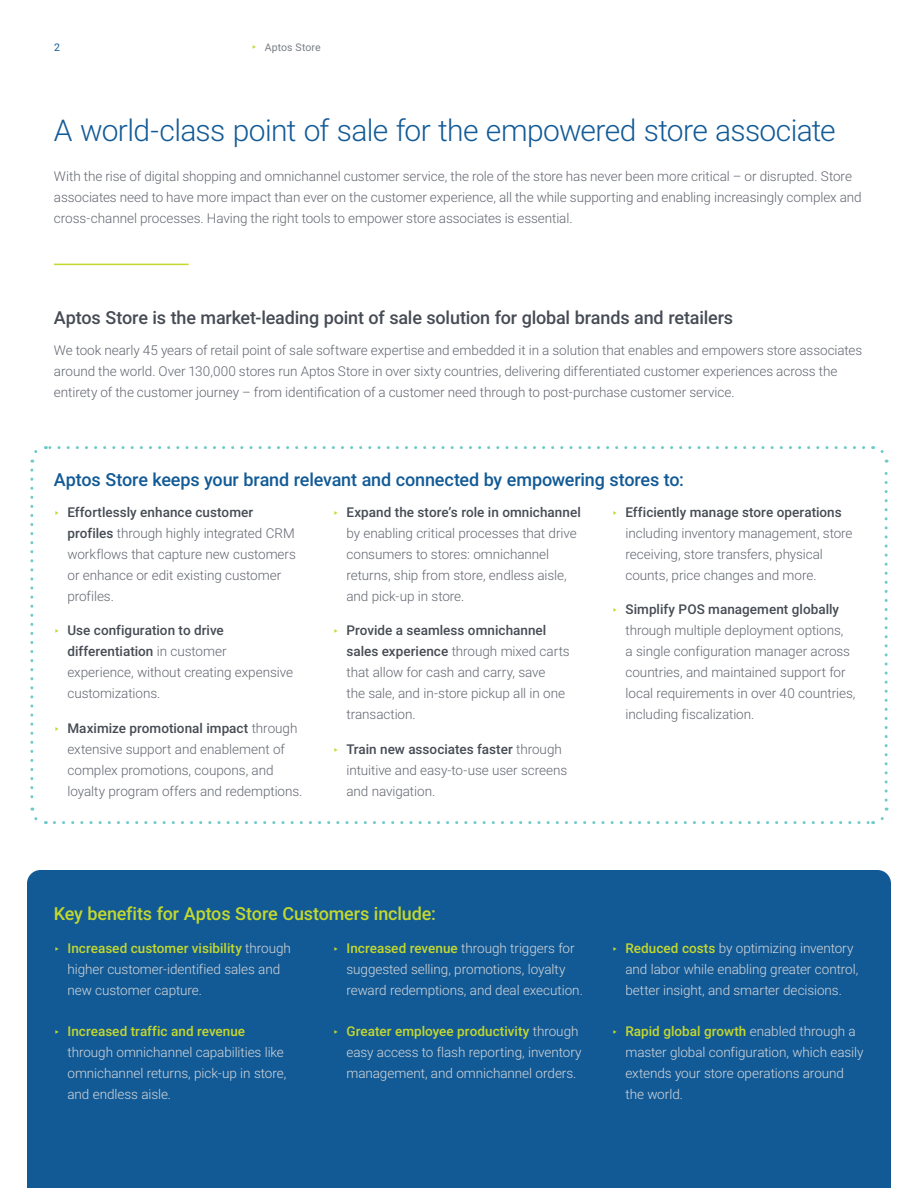
<style>
.page{position:relative;width:918px;height:1188px;background:#fff}
.page>*{position:absolute;margin:0;border:0;box-sizing:border-box;transform-origin:0 0}
.Heading{font:300 30px "Roboto";letter-spacing:-.02em;color:#125a96}
.Body{font:500 18px "Roboto";letter-spacing:-.01em;color:#464b54}
.Body-2{font:500 18px "Roboto";letter-spacing:-.01em;color:#125a96}
.Body-3{font:500 18px "Roboto";letter-spacing:-.01em;color:#c4d82d}
.Bold_Sub-Titles{font:300 13.5px/21px "Roboto";letter-spacing:-.005em;color:#62666f}
.t1{font:300 13.5px/21px "Roboto";letter-spacing:-.005em;color:#d5d7d9}
.t2{font:10.5px "Roboto";letter-spacing:.01em;color:#797d85}
.t3{font:10.5px "Roboto";color:#125a96}
.s1{color:#c4d82d}
.s2{font-weight:500;color:#464b54}
.s3{font-weight:500;color:#c4d82d}
</style>
<div class="page">
<div style="left:27px;top:870px;width:864px;height:318px;background:#125a96"></div>
<hr style="left:54px;top:264px;width:135px;height:1px;background:#c4d82d">
<svg style="left:30px;top:470px;width:16px;height:354px"></svg>
<svg style="left:54px;top:808px;width:835px;height:16px"></svg>
<svg style="left:873px;top:446px;width:15px;height:354px"></svg>
<svg style="left:30px;top:446px;width:834px;height:17px"></svg>
<p class="t3" style="left:54px;top:39px;width:7px">2</p>
<p class="t2" style="left:251px;top:39px;width:71px"><span class="s1">▸</span> Aptos Store</p>
<p class="Heading" style="left:54px;top:109px;width:783px">A world-class point of sale for the empowered store associate</p>
<p class="Bold_Sub-Titles" style="left:54px;top:165px;width:809px">With the rise of digital shopping and omnichannel customer service, the role of the store has never been more critical – or disrupted. Store associates need to have more impact than ever on the customer experience, all the while supporting and enabling increasingly complex and cross-channel processes. Having the right tools to empower store associates is essential.</p>
<p class="Body" style="left:54px;top:305px;width:681px">Aptos Store is the market-leading point of sale solution for global brands and retailers</p>
<p class="Bold_Sub-Titles" style="left:54px;top:339px;width:810px">We took nearly 45 years of retail point of sale software expertise and embedded it in a solution that enables and empowers store associates around the world. Over 130,000 stores run Aptos Store in over sixty countries, delivering differentiated customer experiences across the entirety of the customer journey – from identification of a customer need through to post-purchase customer service.</p>
<p class="Body-2" style="left:54px;top:467px;width:631px">Aptos Store keeps your brand relevant and connected by empowering stores to:</p>
<p class="Bold_Sub-Titles" style="left:67px;top:501px;width:230px;text-indent:-14px"><span class="s1">▸</span> <span class="s2">Effortlessly enhance customer profiles</span> through highly integrated CRM workflows that capture new customers or enhance or edit existing customer profiles.</p>
<p class="Bold_Sub-Titles" style="left:67px;top:620px;width:227px;text-indent:-14px"><span class="s1">▸</span> <span class="s2">Use configuration to drive differentiation</span> in customer experience, without creating expensive customizations.</p>
<p class="Bold_Sub-Titles" style="left:67px;top:717px;width:237px;text-indent:-14px"><span class="s1">▸</span> <span class="s2">Maximize promotional impact</span> through extensive support and enablement of complex promotions, coupons, and loyalty program offers and redemptions.</p>
<p class="Bold_Sub-Titles" style="left:625px;top:501px;width:229px;text-indent:-14px"><span class="s1">▸</span> <span class="s2">Efficiently manage store operations </span>including inventory management, store receiving, store transfers, physical counts, price changes and more.</p>
<p class="Bold_Sub-Titles" style="left:625px;top:599px;width:232px;text-indent:-14px"><span class="s1">▸</span> <span class="s2">Simplify POS management globally </span>through multiple deployment options,<br>a single configuration manager across countries, and maintained support for local requirements in over 40 countries, including fiscalization.</p>
<p class="Bold_Sub-Titles" style="left:346px;top:501px;width:236px;text-indent:-14px"><span class="s1">▸</span> <span class="s2">Expand the store’s role in omnichannel </span>by enabling critical processes that drive consumers to stores: omnichannel returns, ship from store, endless aisle, and pick-up in store.</p>
<p class="Bold_Sub-Titles" style="left:346px;top:620px;width:225px;text-indent:-14px"><span class="s1">▸</span> <span class="s2">Provide a seamless omnichannel sales experience</span> through mixed carts that allow for cash and carry, save<br>the sale, and in-store pickup all in one transaction.</p>
<p class="Bold_Sub-Titles" style="left:346px;top:738px;width:222px;text-indent:-14px"><span class="s1">▸</span> <span class="s2">Train new associates faster</span> through intuitive and easy-to-use user screens and navigation.</p>
<p class="Body-3" style="left:54px;top:901px;width:383px">Key benefits for Aptos Store Customers include:</p>
<p class="t1" style="left:67px;top:937px;width:225px;text-indent:-14px"><span class="s1">▸</span> <span class="s3">Increased customer visibility</span> through higher customer-identified sales and new customer capture.</p>
<p class="t1" style="left:67px;top:1020px;width:220px;text-indent:-14px"><span class="s1">▸</span> <span class="s3">Increased traffic and revenue </span>through omnichannel capabilities like omnichannel returns, pick-up in store, and endless aisle.</p>
<p class="t1" style="left:346px;top:937px;width:238px;text-indent:-14px"><span class="s1">▸</span> <span class="s3">Increased revenue</span> through triggers for suggested selling, promotions, loyalty reward redemptions, and deal execution.</p>
<p class="t1" style="left:346px;top:1020px;width:237px;text-indent:-14px"><span class="s1">▸</span> <span class="s3">Greater employee productivity</span> through easy access to flash reporting, inventory management, and omnichannel orders.</p>
<p class="t1" style="left:625px;top:937px;width:234px;text-indent:-14px"><span class="s1">▸</span> <span class="s3">Reduced costs</span> by optimizing inventory and labor while enabling greater control, better insight, and smarter decisions.</p>
<p class="t1" style="left:625px;top:1020px;width:240px;text-indent:-14px"><span class="s1">▸</span> <span class="s3">Rapid global growth</span> enabled through a master global configuration, which easily extends your store operations around the world.</p>
</div>
